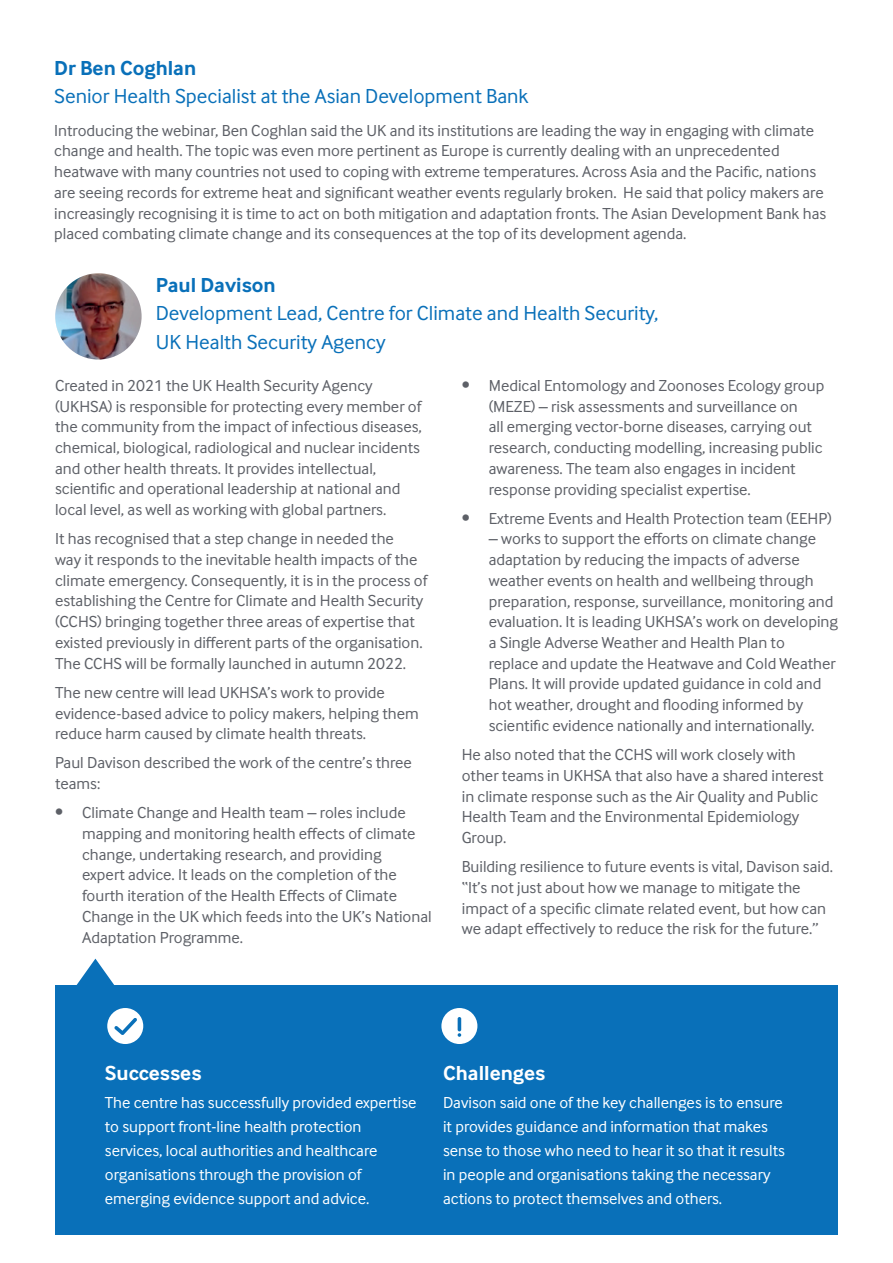
<style>
.page{position:relative;width:893px;height:1263px;background:#fff}
.page>*{position:absolute;margin:0;border:0;box-sizing:border-box;transform-origin:0 0}
.t1{font:21px/28.5px "Inter Face";color:#0970b9}
.t2{font:700 21px "Inter Face";color:#0970b9}
.t3{font:700 21px "Inter Face";color:#fff}
.t4{font:16.5px/20.7px "Inter Face";color:#5d6067}
.t5{font:16.5px/24px "Inter Face";color:#fff}
</style>
<div class="page">
<img style="left:55px;top:273px;width:87px;height:86px;border-radius:43px">
<div style="left:56px;top:986px;width:782px;height:249px;background:#0970b9"></div>
<div style="left:107px;top:1008px;width:36px;height:36px;background:#fff;border-radius:50%"></div>
<svg style="left:114px;top:1018px;width:23px;height:17px"></svg>
<div style="left:441px;top:1008px;width:36px;height:36px;background:#fff;border-radius:50%"></div>
<hr style="left:458px;top:1017px;width:3px;height:14px;background:#0970b9;border-radius:2px">
<svg style="left:458px;top:1033px;width:3px;height:4px"></svg>
<svg style="left:73px;top:959px;width:44px;height:27px"></svg>
<p class="t2" style="left:54px;top:56px;width:144px">Dr Ben Coghlan</p>
<p class="t1" style="left:54px;top:82px;width:476px">Senior Health Specialist at the Asian Development Bank</p>
<p class="t4" style="left:54px;top:120px;width:773px">Introducing the webinar, Ben Coghlan said the UK and its institutions are leading the way in engaging with climate change and health. The topic was even more pertinent as Europe is currently dealing with an unprecedented heatwave with many countries not used to coping with extreme temperatures. Across Asia and the Pacific, nations are seeing records for extreme heat and significant weather events regularly broken. He said that policy makers are increasingly recognising it is time to act on both mitigation and adaptation fronts. The Asian Development Bank has placed combating climate change and its consequences at the top of its development agenda.</p>
<p class="t2" style="left:156px;top:273px;width:121px">Paul Davison</p>
<p class="t1" style="left:156px;top:299px;width:504px">Development Lead, Centre for Climate and Health Security,<br>UK Health Security Agency</p>
<p class="t4" style="left:55px;top:375px;width:368px">Created in 2021 the UK Health Security Agency (UKHSA) is responsible for protecting every member of the community from the impact of infectious diseases, chemical, biological, radiological and nuclear incidents and other health threats. It provides intellectual, scientific and operational leadership at national and local level, as well as working with global partners.</p>
<p class="t4" style="left:55px;top:528px;width:374px">It has recognised that a step change in needed the<br>way it responds to the inevitable health impacts of the climate emergency. Consequently, it is in the process of establishing the Centre for Climate and Health Security (CCHS) bringing together three areas of expertise that existed previously in different parts of the organisation.<br>The CCHS will be formally launched in autumn 2022.</p>
<p class="t4" style="left:55px;top:682px;width:365px">The new centre will lead UKHSA’s work to provide evidence-based advice to policy makers, helping them reduce harm caused by climate health threats.</p>
<p class="t4" style="left:55px;top:752px;width:358px">Paul Davison described the work of the centre’s three teams:</p>
<p class="t4" style="left:82px;top:802px;width:351px;text-indent:-27px">• Climate Change and Health team – roles include mapping and monitoring health effects of climate change, undertaking research, and providing<br>expert advice. It leads on the completion of the fourth iteration of the Health Effects of Climate Change in the UK which feeds into the UK’s National Adaptation Programme.</p>
<p class="t4" style="left:489px;top:375px;width:337px;text-indent:-27px">• Medical Entomology and Zoonoses Ecology group (MEZE) – risk assessments and surveillance on<br>all emerging vector-borne diseases, carrying out research, conducting modelling, increasing public awareness. The team also engages in incident response providing specialist expertise.</p>
<p class="t4" style="left:462px;top:508px;width:371px">• Extreme Events and Health Protection team (EEHP)</p>
<p class="t4" style="left:489px;top:528px;width:351px">– works to support the efforts on climate change adaptation by reducing the impacts of adverse weather events on health and wellbeing through preparation, response, surveillance, monitoring and evaluation. It is leading UKHSA’s work on developing a Single Adverse Weather and Health Plan to replace and update the Heatwave and Cold Weather Plans. It will provide updated guidance in cold and hot weather, drought and flooding informed by scientific evidence nationally and internationally.</p>
<p class="t4" style="left:462px;top:744px;width:363px">He also noted that the CCHS will work closely with other teams in UKHSA that also have a shared interest in climate response such as the Air Quality and Public Health Team and the Environmental Epidemiology Group.</p>
<p class="t4" style="left:462px;top:856px;width:373px">Building resilience to future events is vital, Davison said. “It’s not just about how we manage to mitigate the impact of a specific climate related event, but how can we adapt effectively to reduce the risk for the future.”</p>
<p class="t3" style="left:105px;top:1061px;width:98px">Successes</p>
<p class="t5" style="left:105px;top:1091px;width:313px">The centre has successfully provided expertise to support front-line health protection services, local authorities and healthcare organisations through the provision of emerging evidence support and advice.</p>
<p class="t3" style="left:443px;top:1061px;width:104px">Challenges</p>
<p class="t5" style="left:443px;top:1091px;width:343px">Davison said one of the key challenges is to ensure it provides guidance and information that makes sense to those who need to hear it so that it results in people and organisations taking the necessary actions to protect themselves and others.</p>
</div>
